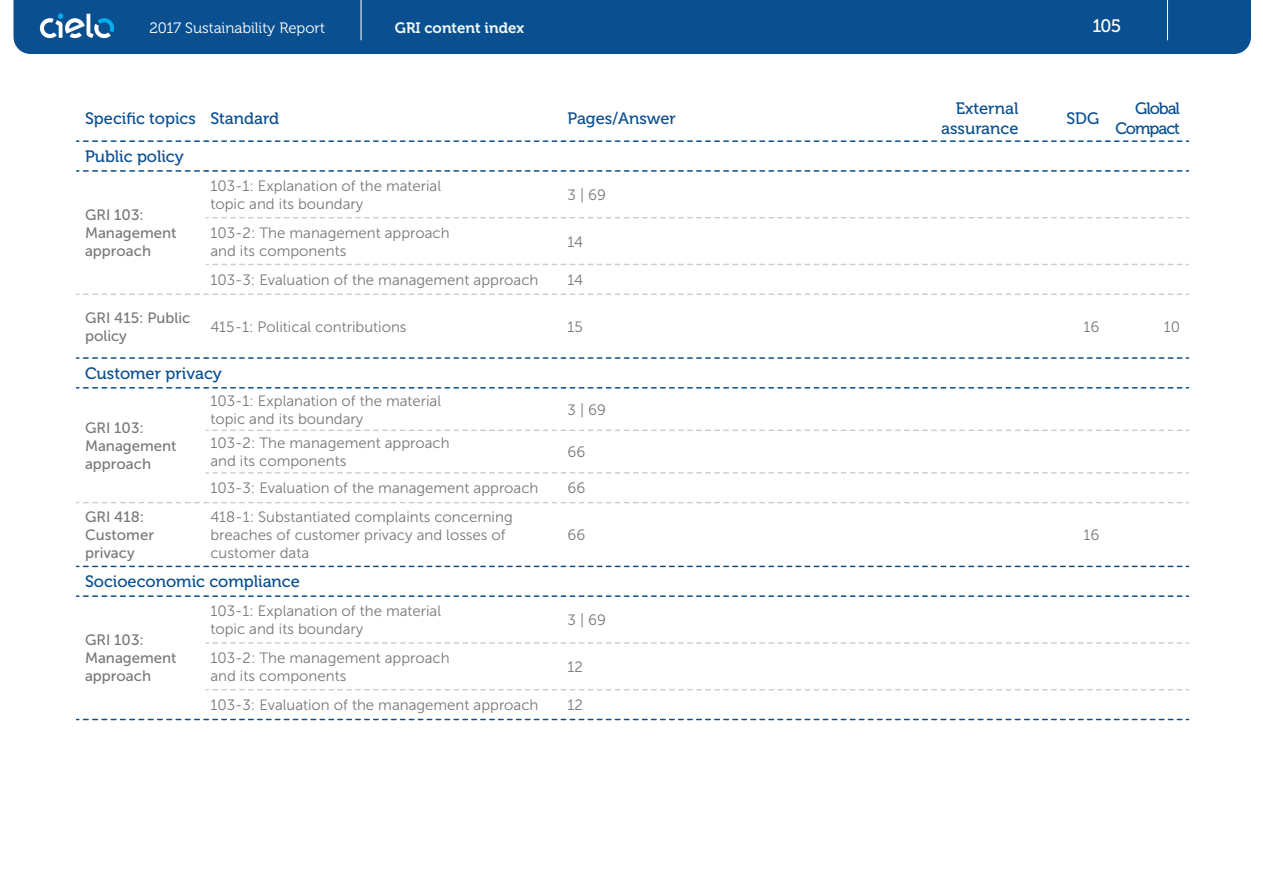
<style>
.page{position:relative;width:1263px;height:893px;background:#fff}
.page>*{position:absolute;margin:0;border:0;box-sizing:border-box;transform-origin:0 0}
.t1{font:18px "Museo 500";color:#fff}
.t2{font:16.5px/19.8px "Museo 500";color:#0a4f8f;text-align:right}
.t3{font:16.5px/19.8px "Museo 500";letter-spacing:-.06em;color:#0a4f8f;text-align:right}
.t4{font:15px/18px "Museo Sans 300";color:#77787b}
.t5{font:15px/18px "Museo Sans 500";color:#77787b}
.t6{font:15px "Museo 300";color:#fff}
.t7{font:15px "Museo 700";color:#f0faf7}
</style>
<div class="page">
<svg style="left:206px;top:217px;width:982px;height:1px"></svg>
<svg style="left:206px;top:264px;width:982px;height:1px"></svg>
<svg style="left:77px;top:293px;width:1111px;height:2px"></svg>
<svg style="left:206px;top:430px;width:982px;height:1px"></svg>
<svg style="left:206px;top:472px;width:982px;height:2px"></svg>
<svg style="left:77px;top:502px;width:1111px;height:1px"></svg>
<svg style="left:206px;top:642px;width:982px;height:2px"></svg>
<svg style="left:206px;top:689px;width:982px;height:1px"></svg>
<svg style="left:77px;top:140px;width:1111px;height:2px"></svg>
<svg style="left:77px;top:170px;width:1111px;height:2px"></svg>
<svg style="left:77px;top:357px;width:1111px;height:2px"></svg>
<svg style="left:77px;top:387px;width:1111px;height:2px"></svg>
<svg style="left:77px;top:566px;width:1111px;height:1px"></svg>
<svg style="left:77px;top:719px;width:1111px;height:1px"></svg>
<svg style="left:77px;top:595px;width:1111px;height:2px"></svg>
<div style="left:13px;top:0;width:1238px;height:54px;background:#0a4f8f"></div>
<svg style="left:40px;top:13px;width:76px;height:26px"></svg>
<hr style="left:1167px;top:0;width:1px;height:40px;background:#fff">
<hr style="left:361px;top:0;width:1px;height:40px;background:#fff">
<p class="t6" style="left:149px;top:20px;width:177px">2017 Sustainability Report</p>
<p class="t7" style="left:395px;top:20px;width:131px">GRI content index</p>
<p class="t1" style="left:1092px;top:16px;width:30px">105</p>
<p class="t2" style="left:85px;top:109px;width:196px">Specific topics Standard</p>
<p class="t2" style="left:567px;top:109px;width:110px">Pages/Answer</p>
<p class="t2" style="left:941px;top:99px;width:79px">External assurance</p>
<p class="t2" style="left:1066px;top:109px;width:34px">SDG</p>
<p class="t3" style="left:1115px;top:99px;width:66px">Global<br>Compact</p>
<p class="t2" style="left:85px;top:147px;width:100px">Public policy</p>
<p class="t5" style="left:85px;top:206px;width:93px">GRI 103:<br>Management approach</p>
<p class="t4" style="left:210px;top:177px;width:232px">103-1: Explanation of the material topic and its boundary</p>
<p class="t4" style="left:567px;top:186px;width:40px">3 | 69</p>
<p class="t4" style="left:210px;top:224px;width:241px">103-2: The management approach and its components</p>
<p class="t4" style="left:567px;top:233px;width:17px">14</p>
<p class="t4" style="left:210px;top:271px;width:330px">103-3: Evaluation of the management approach</p>
<p class="t4" style="left:567px;top:271px;width:17px">14</p>
<p class="t5" style="left:85px;top:309px;width:107px">GRI 415: Public policy</p>
<p class="t4" style="left:210px;top:318px;width:198px">415-1: Political contributions</p>
<p class="t4" style="left:567px;top:318px;width:17px">15</p>
<p class="t4" style="left:1083px;top:318px;width:17px">16</p>
<p class="t4" style="left:1164px;top:318px;width:18px">10</p>
<p class="t2" style="left:85px;top:364px;width:138px">Customer privacy</p>
<p class="t5" style="left:85px;top:419px;width:93px">GRI 103:<br>Management approach</p>
<p class="t4" style="left:210px;top:392px;width:232px">103-1: Explanation of the material topic and its boundary</p>
<p class="t4" style="left:567px;top:401px;width:40px">3 | 69</p>
<p class="t4" style="left:210px;top:434px;width:241px">103-2: The management approach and its components</p>
<p class="t4" style="left:567px;top:443px;width:19px">66</p>
<p class="t4" style="left:210px;top:479px;width:330px">103-3: Evaluation of the management approach</p>
<p class="t4" style="left:567px;top:479px;width:19px">66</p>
<p class="t5" style="left:85px;top:508px;width:70px">GRI 418:<br>Customer privacy</p>
<p class="t4" style="left:210px;top:508px;width:304px">418-1: Substantiated complaints concerning breaches of customer privacy and losses of customer data</p>
<p class="t2" style="left:85px;top:572px;width:216px">Socioeconomic compliance</p>
<p class="t4" style="left:567px;top:526px;width:19px">66</p>
<p class="t4" style="left:1083px;top:526px;width:17px">16</p>
<p class="t5" style="left:85px;top:631px;width:93px">GRI 103:<br>Management approach</p>
<p class="t4" style="left:210px;top:602px;width:232px">103-1: Explanation of the material topic and its boundary</p>
<p class="t4" style="left:567px;top:611px;width:40px">3 | 69</p>
<p class="t4" style="left:210px;top:649px;width:241px">103-2: The management approach and its components</p>
<p class="t4" style="left:567px;top:658px;width:17px">12</p>
<p class="t4" style="left:210px;top:696px;width:330px">103-3: Evaluation of the management approach</p>
<p class="t4" style="left:567px;top:696px;width:17px">12</p>
</div>
